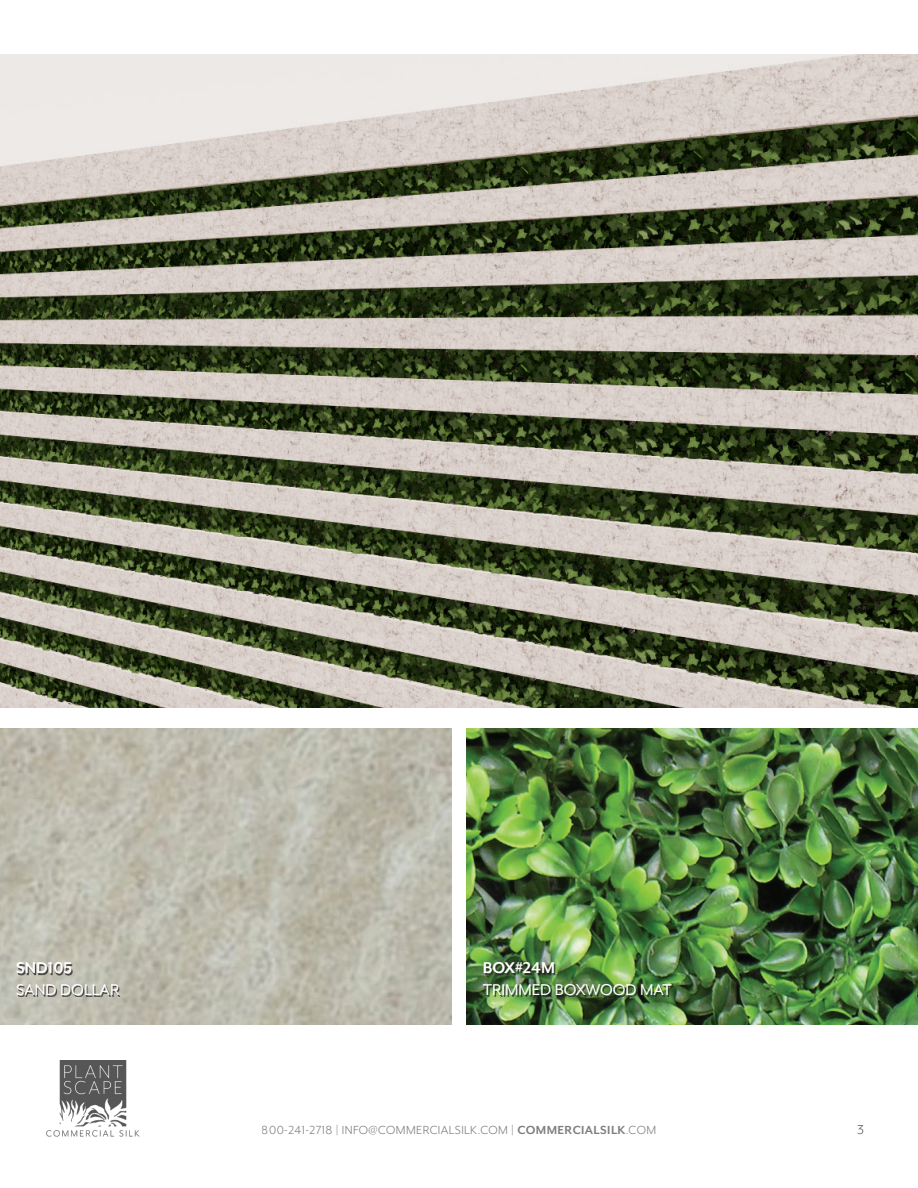
<style>
.page{position:relative;width:918px;height:1188px;background:#fff}
.page>*{position:absolute;margin:0;border:0;box-sizing:border-box;transform-origin:0 0}
.t1{font:18px "Mr Eaves XL Mod OT";color:#fff}
.t2{font:700 18px "Mr Eaves XL Mod OT";color:#fff}
.t3{font:15px "Mr Eaves XL Mod OT";color:#5f5e5e}
.t4{font:13.5px "Mr Eaves XL Mod OT";letter-spacing:.03em;color:#5f5e5e}
.s1{font-weight:700}
</style>
<div class="page">
<img style="left:0;top:54px;width:918px;height:653px">
<img style="left:467px;top:729px;width:451px;height:295px">
<div style="left:18px;top:964px;width:103px;height:33px;background:#231f20;opacity:.75"></div>
<div style="left:484px;top:964px;width:189px;height:33px;background:#231f20;opacity:.75"></div>
<img style="left:46px;top:1061px;width:94px;height:76px">
<p class="t2" style="left:16px;top:958px;width:58px">SND105</p>
<p class="t1" style="left:16px;top:980px;width:105px">SAND DOLLAR</p>
<p class="t2" style="left:483px;top:958px;width:74px">BOX#24M</p>
<p class="t1" style="left:483px;top:980px;width:190px">TRIMMED BOXWOOD MAT</p>
<p class="t4" style="left:262px;top:1123px;width:396px">800-241-2718 | INFO@COMMERCIALSILK.COM | <span class="s1">COMMERCIALSILK</span>.COM</p>
<p class="t3" style="left:857px;top:1121px;width:8px">3</p>
</div>
